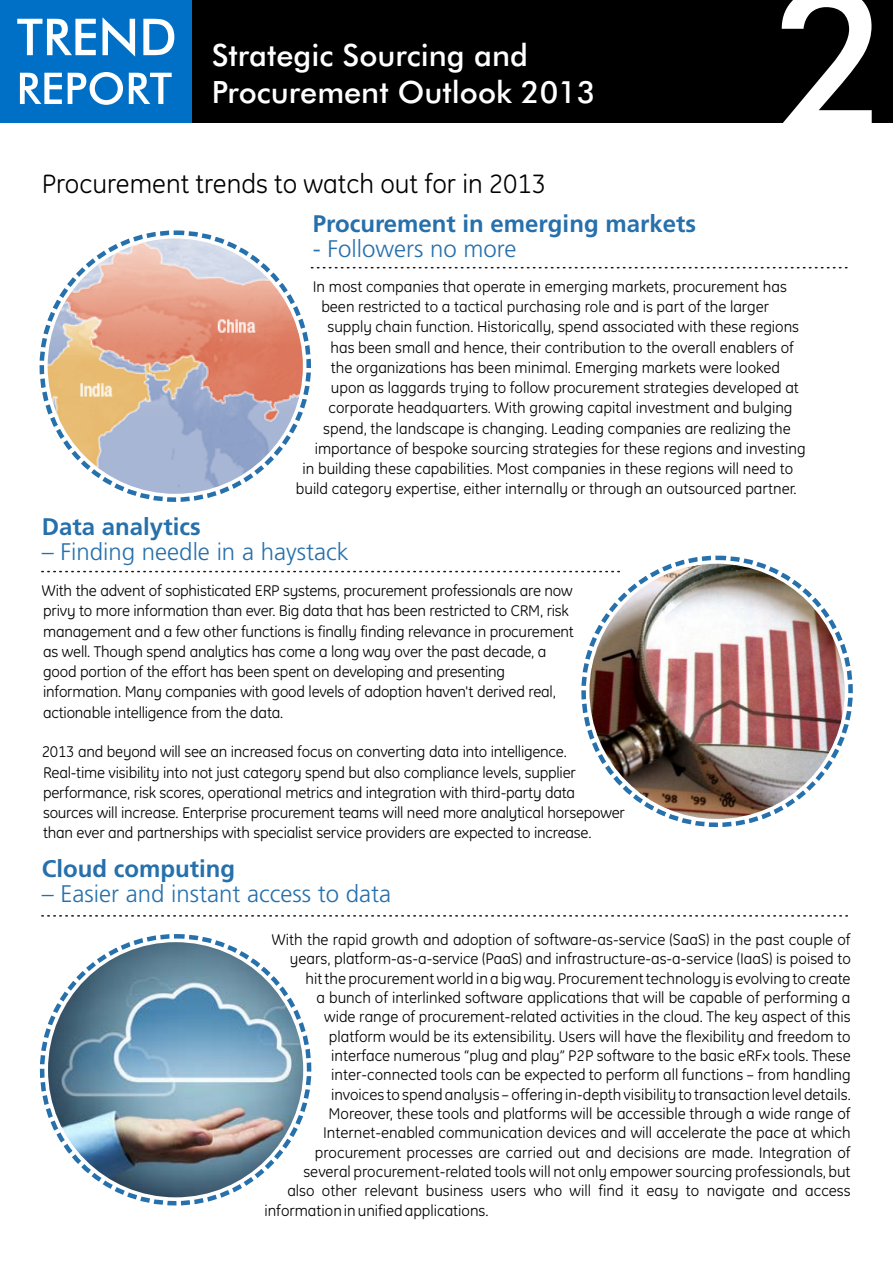
<style>
.page{position:relative;width:893px;height:1263px;background:#fff}
.page>*{position:absolute;margin:0;border:0;box-sizing:border-box;transform-origin:0 0}
.t1{font:500 194.7px "Futura BT";color:#fff}
.t2{font:500 30.75px/36.8px "Futura BT";color:#fff}
.t3{font:27px "GE Inspira";color:#000}
.t4{font:300 24px "Frutiger LT Std";color:#2670ac}
.t5{font:700 24px "Frutiger LT Std";color:#2670ac}
.t6{font:15.75px/20.2px "GE Inspira";color:#000}
</style>
<div class="page">
<div style="left:0;top:0;width:893px;height:122px;background:#000"></div>
<div style="left:0;top:0;width:192px;height:122px;background:#0070c7"></div>
<svg style="left:17px;top:17px;width:157px;height:88px"></svg>
<svg style="left:311px;top:267px;width:537px;height:1px"></svg>
<svg style="left:42px;top:571px;width:578px;height:1px"></svg>
<img style="left:48px;top:239px;width:255px;height:255px;border-radius:50%">
<img style="left:589px;top:564px;width:256px;height:255px;border-radius:50%">
<img style="left:48px;top:942px;width:255px;height:255px;border-radius:50%">
<svg style="left:42px;top:915px;width:806px;height:1px"></svg>
<h2 class="t2" style="left:212px;top:40px;width:385px">Strategic Sourcing and<br>Procurement Outlook 2013</h2>
<h3 class="t3" style="left:42px;top:172px;width:506px">Procurement trends to watch out for in 2013</h3>
<h3 class="t5" style="left:313px;top:214px;width:385px">Procurement in emerging markets</h3>
<h3 class="t4" style="left:313px;top:239px;width:205px">- Followers no more</h3>
<h1 class="t1" style="left:774px;top:-20px;width:119px">2</h1>
<p class="t6" style="left:313px;top:277px;width:476px">In most companies that operate in emerging markets, procurement has</p>
<p class="t6" style="left:321px;top:298px;width:449px">been restricted to a tactical purchasing role and is part of the larger</p>
<p class="t6" style="left:327px;top:318px;width:473px">supply chain function. Historically, spend associated with these regions</p>
<p class="t6" style="left:331px;top:338px;width:465px">has been small and hence, their contribution to the overall enablers of</p>
<p class="t6" style="left:331px;top:358px;width:451px">the organizations has been minimal. Emerging markets were looked</p>
<p class="t6" style="left:331px;top:379px;width:470px">upon as laggards trying to follow procurement strategies developed at</p>
<p class="t6" style="left:328px;top:399px;width:465px">corporate headquarters. With growing capital investment and bulging</p>
<p class="t6" style="left:323px;top:419px;width:469px">spend, the landscape is changing. Leading companies are realizing the</p>
<p class="t6" style="left:315px;top:439px;width:492px">importance of bespoke sourcing strategies for these regions and investing</p>
<p class="t6" style="left:303px;top:460px;width:492px">in building these capabilities. Most companies in these regions will need to</p>
<p class="t6" style="left:296px;top:480px;width:502px">build category expertise, either internally or through an outsourced partner.</p>
<h3 class="t5" style="left:42px;top:517px;width:160px">Data analytics</h3>
<h3 class="t4" style="left:42px;top:542px;width:308px">– Finding needle in a haystack</h3>
<p class="t6" style="left:42px;top:582px;width:533px">With the advent of sophisticated ERP systems, procurement professionals are now privy to more information than ever. Big data that has been restricted to CRM, risk management and a few other functions is finally finding relevance in procurement as well. Though spend analytics has come a long way over the past decade, a good portion of the effort has been spent on developing and presenting information. Many companies with good levels of adoption haven't derived real, actionable intelligence from the data.</p>
<p class="t6" style="left:42px;top:743px;width:585px">2013 and beyond will see an increased focus on converting data into intelligence.<br>Real-time visibility into not just category spend but also compliance levels, supplier performance, risk scores, operational metrics and integration with third-party data sources will increase. Enterprise procurement teams will need more analytical horsepower than ever and partnerships with specialist service providers are expected to increase.</p>
<h3 class="t5" style="left:42px;top:859px;width:195px">Cloud computing</h3>
<h3 class="t4" style="left:42px;top:884px;width:351px">– Easier and instant access to data</h3>
<p class="t6" style="left:272px;top:931px;width:580px">With the rapid growth and adoption of software-as-service (SaaS) in the past couple of</p>
<p class="t6" style="left:290px;top:950px;width:562px">years, platform-as-a-service (PaaS) and infrastructure-as-a-service (IaaS) is poised to</p>
<p class="t6" style="left:305px;top:969px;width:547px">hit the procurement world in a big way. Procurement technology is evolving to create</p>
<p class="t6" style="left:316px;top:989px;width:536px">a bunch of interlinked software applications that will be capable of performing a</p>
<p class="t6" style="left:324px;top:1008px;width:528px">wide range of procurement-related activities in the cloud. The key aspect of this</p>
<p class="t6" style="left:329px;top:1027px;width:523px">platform would be its extensibility. Users will have the flexibility and freedom to</p>
<p class="t6" style="left:331px;top:1047px;width:521px">interface numerous “plug and play” P2P software to the basic eRFx tools. These</p>
<p class="t6" style="left:331px;top:1066px;width:521px">inter-connected tools can be expected to perform all functions – from handling</p>
<p class="t6" style="left:331px;top:1085px;width:521px">invoices to spend analysis – offering in-depth visibility to transaction level details.</p>
<p class="t6" style="left:328px;top:1105px;width:524px">Moreover, these tools and platforms will be accessible through a wide range of</p>
<p class="t6" style="left:323px;top:1124px;width:529px">Internet-enabled communication devices and will accelerate the pace at which</p>
<p class="t6" style="left:315px;top:1143px;width:537px">procurement processes are carried out and decisions are made. Integration of</p>
<p class="t6" style="left:303px;top:1163px;width:549px">several procurement-related tools will not only empower sourcing professionals, but</p>
<p class="t6" style="left:287px;top:1182px;width:565px">also other relevant business users who will find it easy to navigate and access</p>
<p class="t6" style="left:264px;top:1201px;width:226px">information in unified applications.</p>
</div>
